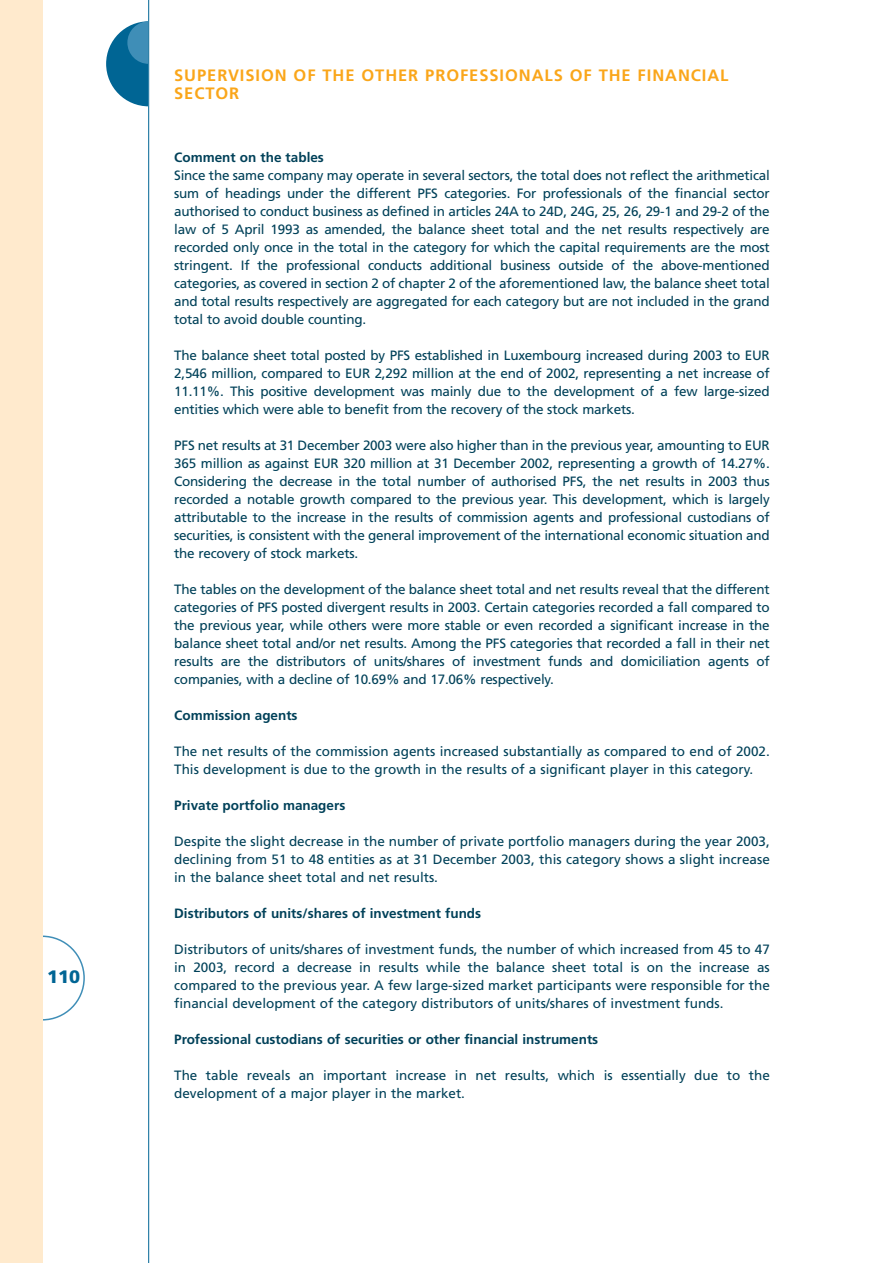
<style>
.page{position:relative;width:893px;height:1263px;background:#fff}
.page>*{position:absolute;margin:0;border:0;box-sizing:border-box;transform-origin:0 0}
.t1{font:900 18px "Frutiger";color:#006594}
.t2{font:700 16.5px/18px "Frutiger";letter-spacing:.055em;color:#faa61a}
.t3{font:13.5px/18px "Frutiger";color:#004159;text-align:justify}
.t4{font:700 13.5px "Frutiger";color:#004159}
</style>
<div class="page">
<svg style="left:42px;top:936px;width:43px;height:85px"></svg>
<div style="left:0;top:0;width:42px;height:1263px;background:#ffeacd"></div>
<div style="left:106px;top:21px;width:85px;height:85px;background:#006594;border-radius:50%"></div>
<div style="left:127px;top:21px;width:43px;height:43px;background:#3f8eb7;border-radius:50%"></div>
<div style="left:149px;top:0;width:51px;height:111px;background:#fff"></div>
<hr style="left:148px;top:0;width:1px;height:1263px;background:#006594">
<h1 class="t1" style="left:47px;top:969px;width:35px">110</h1>
<p class="t2" style="left:174px;top:67px;width:555px">SUPERVISION OF THE OTHER PROFESSIONALS OF THE FINANCIAL<br>SECTOR</p>
<p class="t4" style="left:174px;top:152px;width:151px">Comment on the tables</p>
<p class="t3" style="left:174px;top:167px;width:597px">Since the same company may operate in several sectors, the total does not reflect the arithmetical sum of headings under the different PFS categories. For professionals of the financial sector authorised to conduct business as defined in articles 24A to 24D, 24G, 25, 26, 29-1 and 29-2 of the law of 5 April 1993 as amended, the balance sheet total and the net results respectively are recorded only once in the total in the category for which the capital requirements are the most stringent. If the professional conducts additional business outside of the above-mentioned categories, as covered in section 2 of chapter 2 of the aforementioned law, the balance sheet total and total results respectively are aggregated for each category but are not included in the grand total to avoid double counting.</p>
<p class="t3" style="left:174px;top:347px;width:597px">The balance sheet total posted by PFS established in Luxembourg increased during 2003 to EUR 2,546 million, compared to EUR 2,292 million at the end of 2002, representing a net increase of 11.11%. This positive development was mainly due to the development of a few large-sized entities which were able to benefit from the recovery of the stock markets.</p>
<p class="t3" style="left:174px;top:437px;width:597px">PFS net results at 31 December 2003 were also higher than in the previous year, amounting to EUR 365 million as against EUR 320 million at 31 December 2002, representing a growth of 14.27%.<br>Considering the decrease in the total number of authorised PFS, the net results in 2003 thus recorded a notable growth compared to the previous year. This development, which is largely attributable to the increase in the results of commission agents and professional custodians of securities, is consistent with the general improvement of the international economic situation and the recovery of stock markets.</p>
<p class="t3" style="left:174px;top:581px;width:597px">The tables on the development of the balance sheet total and net results reveal that the different categories of PFS posted divergent results in 2003. Certain categories recorded a fall compared to the previous year, while others were more stable or even recorded a significant increase in the balance sheet total and/or net results. Among the PFS categories that recorded a fall in their net results are the distributors of units/shares of investment funds and domiciliation agents of companies, with a decline of 10.69% and 17.06% respectively.</p>
<p class="t4" style="left:174px;top:710px;width:125px">Commission agents</p>
<p class="t3" style="left:174px;top:743px;width:597px">The net results of the commission agents increased substantially as compared to end of 2002.<br>This development is due to the growth in the results of a significant player in this category.</p>
<p class="t4" style="left:174px;top:800px;width:173px">Private portfolio managers</p>
<p class="t3" style="left:174px;top:833px;width:597px">Despite the slight decrease in the number of private portfolio managers during the year 2003, declining from 51 to 48 entities as at 31 December 2003, this category shows a slight increase in the balance sheet total and net results.</p>
<p class="t4" style="left:174px;top:908px;width:308px">Distributors of units/shares of investment funds</p>
<p class="t3" style="left:174px;top:941px;width:597px">Distributors of units/shares of investment funds, the number of which increased from 45 to 47 in 2003, record a decrease in results while the balance sheet total is on the increase as compared to the previous year. A few large-sized market participants were responsible for the financial development of the category distributors of units/shares of investment funds.</p>
<p class="t4" style="left:174px;top:1034px;width:425px">Professional custodians of securities or other financial instruments</p>
<p class="t3" style="left:174px;top:1067px;width:597px">The table reveals an important increase in net results, which is essentially due to the development of a major player in the market.</p>
</div>
